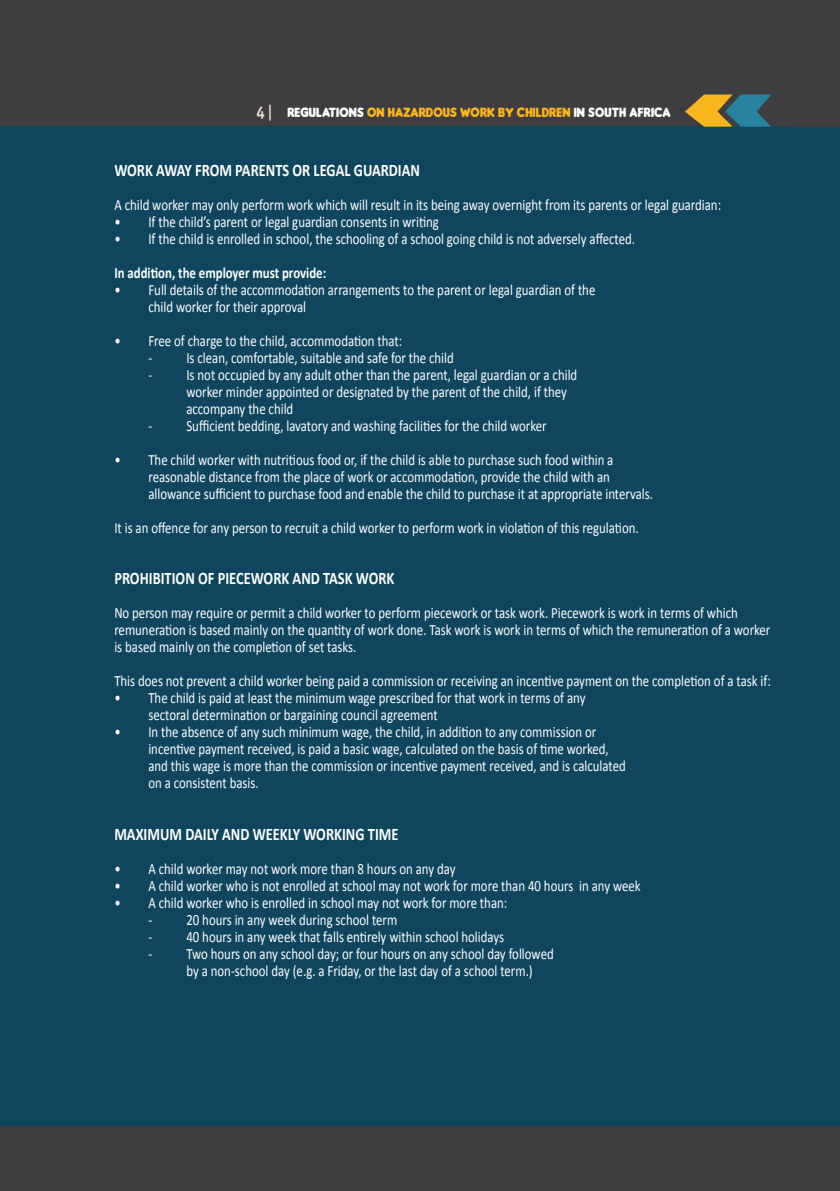
<style>
.page{position:relative;width:840px;height:1191px;background:#fff}
.page>*{position:absolute;margin:0;border:0;box-sizing:border-box;transform-origin:0 0}
.t1{font:700 17.6px "Calibri";color:#fff;scale:.82 1}
.t2{font:15.6px/17px "Calibri";color:#fff;scale:.82 1}
.t3{font:700 15.6px "Calibri";color:#fff;scale:.82 1}
.t4{font:14px "Insaniburger with Cheese";letter-spacing:.01em;color:#f9b51d;scale:.9 1}
.s1{font-family:"Oceania";font-weight:500;font-size:16px;color:#efe5d1}
.s2{color:#fff}
</style>
<div class="page">
<div style="left:0;top:0;width:839px;height:1191px;background:#3e3d40"></div>
<div style="left:0;top:127px;width:839px;height:998px;background:#10465d"></div>
<svg style="left:684px;top:94px;width:108px;height:33px"></svg>
<hr style="left:839px;top:0;width:1px;height:1191px;background:#3e3d40">
<hr style="left:839px;top:127px;width:1px;height:998px;background:#10465d">
<p class="t4" style="left:256px;top:104px;width:462px"><span class="s1">4 |</span> <span class="s2">REGULATIONS</span> ON HAZARDOUS WORK BY CHILDREN <span class="s2">IN SOUTH AFRICA</span></p>
<p class="t1" style="left:114px;top:159px;width:374px">WORK AWAY FROM PARENTS OR LEGAL GUARDIAN</p>
<p class="t2" style="left:114px;top:196px;width:741px">A child worker may only perform work which will result in its being away overnight from its parents or legal guardian:</p>
<p class="t2" style="left:114px;top:213px;width:397px">• If the child’s parent or legal guardian consents in writing</p>
<p class="t2" style="left:114px;top:230px;width:636px">• If the child is enrolled in school, the schooling of a school going child is not adversely affected.</p>
<p class="t3" style="left:114px;top:263px;width:260px">In addition, the employer must provide:</p>
<p class="t2" style="left:148px;top:281px;width:546px;text-indent:-34px">• Full details of the accommodation arrangements to the parent or legal guardian of the child worker for their approval</p>
<p class="t2" style="left:114px;top:332px;width:352px">• Free of charge to the child, accommodation that:</p>
<p class="t2" style="left:148px;top:349px;width:374px">- Is clean, comfortable, suitable and safe for the child</p>
<p class="t2" style="left:186px;top:366px;width:478px;text-indent:-38px">- Is not occupied by any adult other than the parent, legal guardian or a child worker minder appointed or designated by the parent of the child, if they accompany the child</p>
<p class="t2" style="left:148px;top:417px;width:487px">- Sufficient bedding, lavatory and washing facilities for the child worker</p>
<p class="t2" style="left:148px;top:451px;width:616px;text-indent:-34px">• The child worker with nutritious food or, if the child is able to purchase such food within a reasonable distance from the place of work or accommodation, provide the child with an allowance sufficient to purchase food and enable the child to purchase it at appropriate intervals.</p>
<p class="t2" style="left:114px;top:519px;width:640px">It is an offence for any person to recruit a child worker to perform work in violation of this regulation.</p>
<p class="t1" style="left:114px;top:567px;width:343px">PROHIBITION OF PIECEWORK AND TASK WORK</p>
<p class="t2" style="left:114px;top:604px;width:801px">No person may require or permit a child worker to perform piecework or task work. Piecework is work in terms of which remuneration is based mainly on the quantity of work done. Task work is work in terms of which the remuneration of a worker is based mainly on the completion of set tasks.</p>
<p class="t2" style="left:114px;top:672px;width:801px">This does not prevent a child worker being paid a commission or receiving an incentive payment on the completion of a task if:</p>
<p class="t2" style="left:148px;top:689px;width:534px;text-indent:-34px">• The child is paid at least the minimum wage prescribed for that work in terms of any sectoral determination or bargaining council agreement</p>
<p class="t2" style="left:148px;top:723px;width:583px;text-indent:-34px">• In the absence of any such minimum wage, the child, in addition to any commission or incentive payment received, is paid a basic wage, calculated on the basis of time worked, and this wage is more than the commission or incentive payment received, and is calculated on a consistent basis.</p>
<p class="t1" style="left:114px;top:822px;width:348px">MAXIMUM DAILY AND WEEKLY WORKING TIME</p>
<p class="t2" style="left:114px;top:859px;width:417px">• A child worker may not work more than 8 hours on any day</p>
<p class="t2" style="left:114px;top:876px;width:643px">• A child worker who is not enrolled at school may not work for more than 40 hours in any week</p>
<p class="t2" style="left:114px;top:893px;width:480px">• A child worker who is enrolled in school may not work for more than:</p>
<p class="t2" style="left:148px;top:910px;width:305px">- 20 hours in any week during school term</p>
<p class="t2" style="left:148px;top:927px;width:435px">- 40 hours in any week that falls entirely within school holidays</p>
<p class="t2" style="left:186px;top:944px;width:449px;text-indent:-38px">- Two hours on any school day; or four hours on any school day followed by a non-school day (e.g. a Friday, or the last day of a school term.)</p>
</div>
